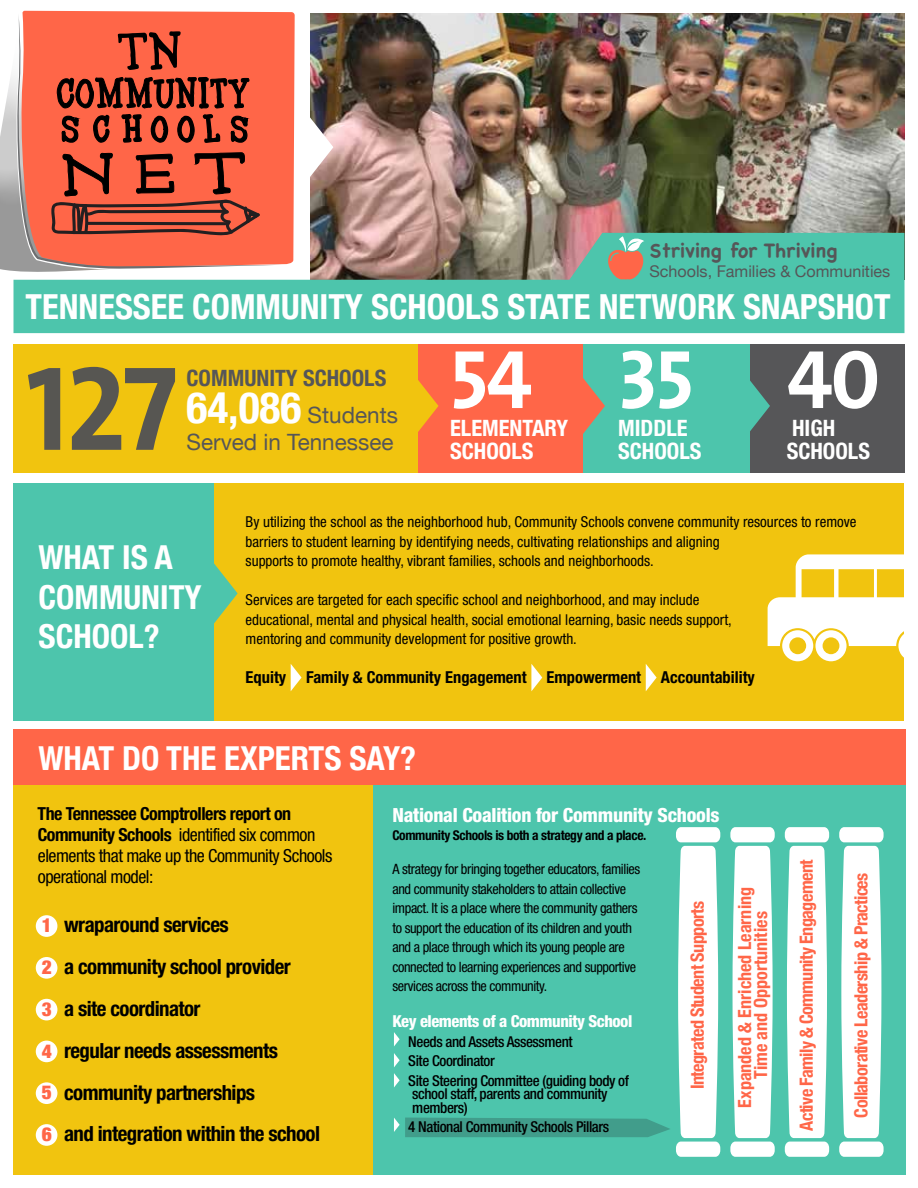
<style>
.page{position:relative;width:918px;height:1188px;background:#fff}
.page>*{position:absolute;margin:0;border:0;box-sizing:border-box;transform-origin:0 0}
.t1{font:121.05px "The Sans Bold Caps";color:#575652}
.t2{font:83.7px "The Sans Bold Caps";color:#fff}
.t3{font:700 condensed 34.5px "Helvetica Neue";color:#fff}
.t4{font:700 condensed 33px/39.6px "Helvetica Neue";color:#fff}
.t5{font:700 condensed 22.5px/22.5px "Helvetica Neue";color:#fff}
.t6{font:700 condensed 22.5px/37.5px "Helvetica Neue";color:#565658}
.t7{font:22.5px "Helvetica Neue";color:#565658}
.t8{font:700 condensed 20.85px/41.8px "Helvetica Neue";letter-spacing:-.025em;color:#000}
.t9{font:800 condensed 19.5px "Helvetica Neue";letter-spacing:-.015em;color:#fff}
.t10{font:700 19.5px "Chalkboard";color:#565658}
.t11{font:700 condensed 18.15px "Helvetica Neue";letter-spacing:-.03em;color:#ff6648}
.t12{font:700 condensed 18.15px/16.4px "Helvetica Neue";color:#ff6648;text-align:center}
.t13{font:condensed 18px/21px "Helvetica Neue";letter-spacing:-.025em;color:#000}
.t14{font:700 condensed 16.5px "Helvetica Neue";color:#000}
.t15{font:800 condensed 16.5px "Helvetica Neue";letter-spacing:-.025em;color:#fff}
.t16{font:16.2px "Helvetica Neue";color:#565658}
.t17{font:condensed 15px/19.5px "Helvetica Neue";color:#000}
.t18{font:500 condensed 15px/19.5px "Helvetica Neue";letter-spacing:-.025em;color:#000}
.t19{font:condensed 14.25px/19.5px "Helvetica Neue";letter-spacing:-.025em;color:#000}
.t20{font:700 condensed 13.5px "Helvetica Neue";letter-spacing:-.025em;color:#000}
.s1{font-size:43.5px;color:#fff}
.s2{font-weight:400;font-stretch:normal}
.s3{font-weight:700}
.s4{font-weight:900;font-size:19.35px;color:#ff6648}
</style>
<div class="page">
<svg style="left:0;top:10px;width:60px;height:261px"></svg>
<svg style="left:20px;top:11px;width:275px;height:222px;background:#ff7358"></svg>
<div style="left:16px;top:14px;width:266px;height:219px;background:#ff6648"></div>
<svg style="left:15px;top:19px;width:246px;height:214px;background:#cd5740"></svg>
<img style="left:311px;top:14px;width:593px;height:219px">
<svg style="left:14px;top:233px;width:890px;height:100px;background:#71b29d"></svg>
<div style="left:14px;top:344px;width:410px;height:129px;background:#f1c40f"></div>
<div style="left:418px;top:344px;width:167px;height:129px;background:#ff6648"></div>
<svg style="left:310px;top:112px;width:23px;height:70px"></svg>
<svg style="left:418px;top:380px;width:21px;height:52px"></svg>
<div style="left:584px;top:344px;width:166px;height:129px;background:#4dc5ac"></div>
<svg style="left:583px;top:371px;width:22px;height:70px"></svg>
<div style="left:750px;top:344px;width:154px;height:129px;background:#565658"></div>
<svg style="left:750px;top:380px;width:20px;height:51px"></svg>
<div style="left:14px;top:483px;width:200px;height:238px;background:#4dc5ac"></div>
<div style="left:214px;top:483px;width:690px;height:238px;background:#f1c40f"></div>
<div style="left:14px;top:729px;width:892px;height:58px;background:#ff6648"></div>
<div style="left:14px;top:785px;width:362px;height:389px;background:#f1c40f"></div>
<svg style="left:608px;top:236px;width:36px;height:43px;background:#bc987f"></svg>
<svg style="left:768px;top:554px;width:136px;height:107px"></svg>
<div style="left:373px;top:785px;width:533px;height:389px;background:#4dc5ac"></div>
<svg style="left:730px;top:827px;width:45px;height:330px;background:#e1f5f1"></svg>
<svg style="left:785px;top:827px;width:44px;height:330px;background:#e5f6f2"></svg>
<svg style="left:839px;top:827px;width:45px;height:330px;background:#e1f5f1"></svg>
<div style="left:36px;top:915px;width:21px;height:22px;background:#fff;border-radius:50%"></div>
<div style="left:36px;top:999px;width:21px;height:21px;background:#fff;border-radius:50%"></div>
<div style="left:36px;top:1041px;width:21px;height:21px;background:#fff;border-radius:50%"></div>
<div style="left:36px;top:1082px;width:21px;height:22px;background:#fff;border-radius:50%"></div>
<div style="left:36px;top:1124px;width:21px;height:22px;background:#fff;border-radius:50%"></div>
<div style="left:36px;top:957px;width:21px;height:22px;background:#fff;border-radius:50%"></div>
<svg style="left:214px;top:563px;width:24px;height:61px"></svg>
<svg style="left:291px;top:664px;width:11px;height:27px"></svg>
<svg style="left:531px;top:664px;width:11px;height:27px"></svg>
<svg style="left:646px;top:664px;width:11px;height:27px"></svg>
<svg style="left:394px;top:827px;width:326px;height:330px"></svg>
<h3 class="t10" style="left:649px;top:239px;width:189px">Striving for Thriving</h3>
<p class="t16" style="left:649px;top:260px;width:242px">Schools, Families &amp; Communities</p>
<h3 class="t3" style="left:26px;top:278px;width:867px">TENNESSEE COMMUNITY SCHOOLS STATE NETWORK SNAPSHOT</h3>
<h1 class="t1" style="left:26px;top:308px;width:154px">127</h1>
<h3 class="t6" style="left:187px;top:357px;width:213px">COMMUNITY SCHOOLS<br><span class="s1">64,086</span> <span class="s2">Students</span></h3>
<h3 class="t7" style="left:187px;top:426px;width:208px">Served in Tennessee</h3>
<h2 class="t2" style="left:450px;top:310px;width:84px">54</h2>
<h3 class="t5" style="left:450px;top:416px;width:120px">ELEMENTARY<br>SCHOOLS</h3>
<h2 class="t2" style="left:618px;top:310px;width:78px">35</h2>
<h3 class="t5" style="left:618px;top:416px;width:85px">MIDDLE<br>SCHOOLS</h3>
<h2 class="t2" style="left:787px;top:310px;width:95px">40</h2>
<h3 class="t5" style="left:787px;top:416px;width:85px">HIGH<br>SCHOOLS</h3>
<h3 class="t4" style="left:39px;top:535px;width:165px">WHAT IS A<br>COMMUNITY<br>SCHOOL?</h3>
<p class="t17" style="left:246px;top:512px;width:612px">By utilizing the school as the neighborhood hub, Community Schools convene community resources to remove barriers to student learning by identifying needs, cultivating relationships and aligning<br>supports to promote healthy, vibrant families, schools and neighborhoods.</p>
<p class="t17" style="left:246px;top:590px;width:488px">Services are targeted for each specific school and neighborhood, and may include educational, mental and physical health, social emotional learning, basic needs support, mentoring and community development for positive growth.</p>
<p class="t14" style="left:246px;top:667px;width:511px">Equity Family &amp; Community Engagement Empowerment Accountability</p>
<h3 class="t4" style="left:39px;top:736px;width:379px">WHAT DO THE EXPERTS SAY?</h3>
<p class="t13" style="left:38px;top:803px;width:296px"><span class="s3">The Tennessee Comptrollers report on Community Schools</span> identified six common elements that make up the Community Schools operational model:</p>
<h3 class="t8" style="left:42px;top:904px;width:188px"><span class="s4">1</span> wraparound services</h3>
<h3 class="t8" style="left:42px;top:946px;width:250px"><span class="s4">2</span> a community school provider</h3>
<h3 class="t8" style="left:42px;top:987px;width:280px"><span class="s4">3</span> a site coordinator<br><span class="s4">4</span> regular needs assessments<br><span class="s4">5</span> community partnerships<br><span class="s4">6</span> and integration within the school</h3>
<h3 class="t9" style="left:392px;top:803px;width:329px">National Coalition for Community Schools</h3>
<p class="t20" style="left:392px;top:827px;width:256px">Community Schools is both a strategy and a place.</p>
<p class="t19" style="left:392px;top:859px;width:249px">A strategy for bringing together educators, families and community stakeholders to attain collective impact. It is a place where the community gathers to support the education of its children and youth and a place through which its young people are connected to learning experiences and supportive services across the community.</p>
<p class="t15" style="left:392px;top:1011px;width:241px">Key elements of a Community School</p>
<p class="t18" style="left:408px;top:1031px;width:222px">Needs and Assets Assessment<br>Site Coordinator<br>Site Steering Committee (guiding body of</p>
<p class="t18" style="left:412px;top:1087px;width:197px;line-height:13.5px">school staff, parents and community members)</p>
<p class="t18" style="left:408px;top:1117px;width:202px">4 National Community Schools Pillars</p>
<p class="t11" style="left:682px;top:1089px;width:190px;rotate:-90deg">Integrated Student Supports</p>
<p class="t12" style="left:735px;top:1108px;width:222px;rotate:-90deg">Expanded &amp; Enriched Learning<br>Time and Opportunities</p>
<p class="t11" style="left:791px;top:1131px;width:273px;rotate:-90deg">Active Family &amp; Community Engagement</p>
<p class="t11" style="left:846px;top:1118px;width:246px;rotate:-90deg">Collaborative Leadership &amp; Practices</p>
</div>
